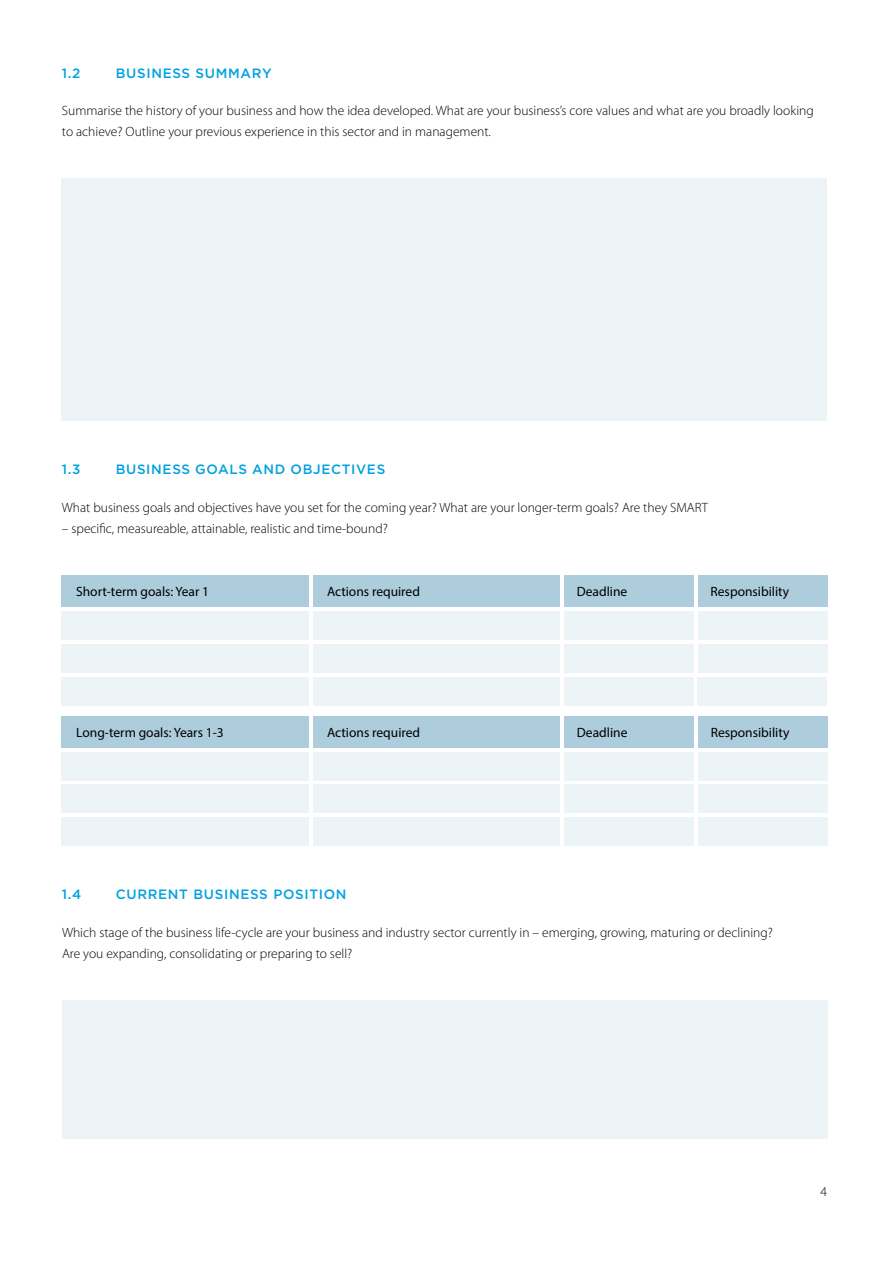
<style>
.page{position:relative;width:893px;height:1263px;background:#fff}
.page>*{position:absolute;margin:0;border:0;box-sizing:border-box;transform-origin:0 0}
.t1{font:300 13.5px/21px "Myriad Pro";color:#000}
.t2{font:13.5px "Myriad Pro";color:#000}
.t3{font:500 13.5px "Gotham";letter-spacing:.05em;color:#00a1e0}
</style>
<div class="page">
<div style="left:62px;top:178px;width:765px;height:243px;background:#edf4f7"></div>
<div style="left:62px;top:576px;width:247px;height:31px;background:#adccdc"></div>
<div style="left:62px;top:611px;width:247px;height:29px;background:#edf4f7"></div>
<div style="left:313px;top:576px;width:247px;height:31px;background:#adccdc"></div>
<div style="left:313px;top:611px;width:247px;height:29px;background:#edf4f7"></div>
<div style="left:564px;top:576px;width:129px;height:31px;background:#adccdc"></div>
<div style="left:564px;top:611px;width:129px;height:29px;background:#edf4f7"></div>
<div style="left:698px;top:576px;width:129px;height:31px;background:#adccdc"></div>
<div style="left:698px;top:611px;width:129px;height:29px;background:#edf4f7"></div>
<div style="left:62px;top:644px;width:247px;height:28px;background:#edf4f7"></div>
<div style="left:313px;top:644px;width:247px;height:28px;background:#edf4f7"></div>
<div style="left:564px;top:644px;width:129px;height:28px;background:#edf4f7"></div>
<div style="left:698px;top:644px;width:129px;height:28px;background:#edf4f7"></div>
<div style="left:62px;top:677px;width:247px;height:28px;background:#edf4f7"></div>
<div style="left:313px;top:677px;width:247px;height:28px;background:#edf4f7"></div>
<div style="left:564px;top:677px;width:129px;height:28px;background:#edf4f7"></div>
<div style="left:698px;top:677px;width:129px;height:28px;background:#edf4f7"></div>
<div style="left:62px;top:716px;width:247px;height:31px;background:#adccdc"></div>
<div style="left:62px;top:752px;width:247px;height:28px;background:#edf4f7"></div>
<div style="left:313px;top:716px;width:247px;height:31px;background:#adccdc"></div>
<div style="left:313px;top:752px;width:247px;height:28px;background:#edf4f7"></div>
<div style="left:564px;top:716px;width:130px;height:31px;background:#adccdc"></div>
<div style="left:564px;top:752px;width:130px;height:28px;background:#edf4f7"></div>
<div style="left:698px;top:716px;width:129px;height:31px;background:#adccdc"></div>
<div style="left:698px;top:752px;width:129px;height:28px;background:#edf4f7"></div>
<div style="left:62px;top:785px;width:247px;height:28px;background:#edf4f7"></div>
<div style="left:313px;top:785px;width:247px;height:28px;background:#edf4f7"></div>
<div style="left:564px;top:785px;width:130px;height:28px;background:#edf4f7"></div>
<div style="left:698px;top:785px;width:129px;height:28px;background:#edf4f7"></div>
<div style="left:62px;top:817px;width:247px;height:29px;background:#edf4f7"></div>
<div style="left:313px;top:817px;width:247px;height:29px;background:#edf4f7"></div>
<div style="left:564px;top:817px;width:129px;height:29px;background:#edf4f7"></div>
<div style="left:698px;top:817px;width:129px;height:29px;background:#edf4f7"></div>
<div style="left:62px;top:1000px;width:765px;height:138px;background:#edf4f7"></div>
<h5 class="t3" style="left:62px;top:64px;width:20px">1.2</h5>
<h5 class="t3" style="left:116px;top:64px;width:157px">BUSINESS SUMMARY</h5>
<p class="t1" style="left:62px;top:100px;width:753px">Summarise the history of your business and how the idea developed. What are your business’s core values and what are you broadly looking to achieve? Outline your previous experience in this sector and in management.</p>
<h5 class="t3" style="left:62px;top:461px;width:20px">1.3</h5>
<h5 class="t3" style="left:116px;top:461px;width:271px">BUSINESS GOALS AND OBJECTIVES</h5>
<p class="t1" style="left:62px;top:497px;width:648px">What business goals and objectives have you set for the coming year? What are your longer-term goals? Are they SMART</p>
<p class="t1" style="left:62px;top:518px;width:327px">– specific, measureable, attainable, realistic and time-bound?</p>
<p class="t2" style="left:76px;top:584px;width:135px">Short-term goals: Year 1</p>
<p class="t2" style="left:327px;top:584px;width:94px">Actions required</p>
<p class="t2" style="left:577px;top:584px;width:52px">Deadline</p>
<p class="t2" style="left:711px;top:584px;width:80px">Responsibility</p>
<p class="t2" style="left:76px;top:724px;width:149px">Long-term goals: Years 1-3</p>
<p class="t2" style="left:327px;top:724px;width:94px">Actions required</p>
<p class="t2" style="left:577px;top:724px;width:52px">Deadline</p>
<p class="t2" style="left:711px;top:724px;width:80px">Responsibility</p>
<h5 class="t3" style="left:62px;top:886px;width:21px">1.4</h5>
<h5 class="t3" style="left:116px;top:886px;width:232px">CURRENT BUSINESS POSITION</h5>
<p class="t1" style="left:62px;top:922px;width:712px">Which stage of the business life-cycle are your business and industry sector currently in – emerging, growing, maturing or declining?<br>Are you expanding, consolidating or preparing to sell?</p>
<p class="t1" style="left:821px;top:1181px;width:8px">4</p>
</div>
